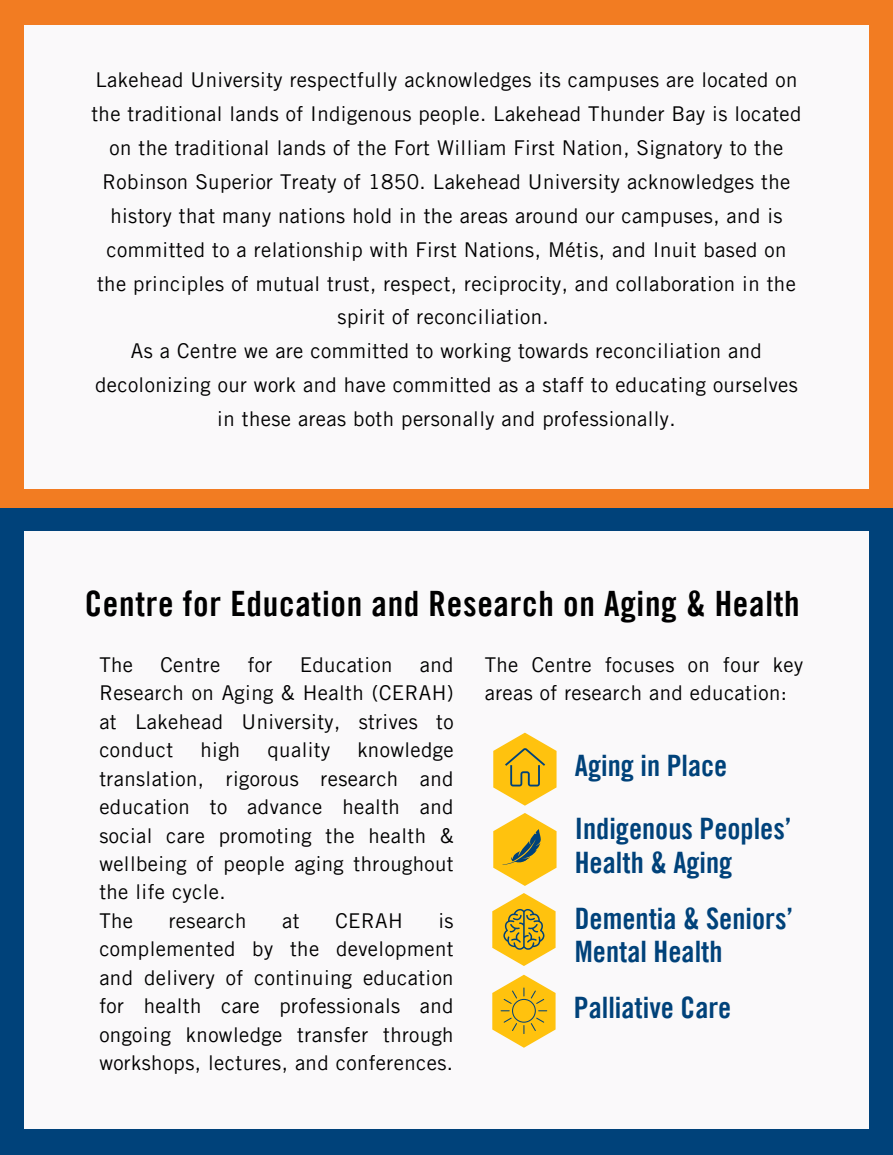
<style>
.page{position:relative;width:893px;height:1155px;background:#fff}
.page>*{position:absolute;margin:0;border:0;box-sizing:border-box;transform-origin:0 0}
.t1{font:34.95px "Trade Gothic LT Pro Bd Cn 20";letter-spacing:.02em;color:#000}
.t2{font:29.55px/33.8px "Trade Gothic LT Pro Bd Cn 20";color:#00427a}
.t3{font:20.4px/28.5px "Trade Gothic LT Pro";letter-spacing:.02em;color:#000;text-align:justify}
</style>
<div class="page">
<div style="left:0;top:0;width:892px;height:1155px;background:#00427a"></div>
<div style="left:0;top:0;width:892px;height:508px;background:#f27c22"></div>
<div style="left:24px;top:26px;width:844px;height:463px;background:#faf9fa"></div>
<div style="left:24px;top:531px;width:844px;height:598px;background:#faf9fa"></div>
<svg style="left:492px;top:893px;width:63px;height:73px"></svg>
<svg style="left:493px;top:733px;width:63px;height:73px"></svg>
<svg style="left:492px;top:975px;width:63px;height:73px"></svg>
<svg style="left:493px;top:813px;width:63px;height:73px"></svg>
<p class="t3" style="left:91px;top:63px;width:711px;line-height:33.9px;text-align:center">Lakehead University respectfully acknowledges its campuses are located on the traditional lands of Indigenous people. Lakehead Thunder Bay is located on the traditional lands of the Fort William First Nation, Signatory to the Robinson Superior Treaty of 1850. Lakehead University acknowledges the history that many nations hold in the areas around our campuses, and is committed to a relationship with First Nations, Métis, and Inuit based on the principles of mutual trust, respect, reciprocity, and collaboration in the spirit of reconciliation.<br>As a Centre we are committed to working towards reconciliation and decolonizing our work and have committed as a staff to educating ourselves in these areas both personally and professionally.</p>
<h1 class="t1" style="left:85px;top:583px;width:716px">Centre for Education and Research on Aging &amp; Health</h1>
<p class="t3" style="left:99px;top:650px;width:35px">The</p>
<p class="t3" style="left:160px;top:650px;width:61px">Centre</p>
<p class="t3" style="left:248px;top:650px;width:26px">for</p>
<p class="t3" style="left:300px;top:650px;width:94px">Education</p>
<p class="t3" style="left:484px;top:650px;width:320px">The Centre focuses on four key areas of research and education:</p>
<p class="t3" style="left:99px;top:650px;width:356px;text-indent:320px">and Research on Aging &amp; Health (CERAH) at Lakehead University, strives to conduct</p>
<p class="t3" style="left:200px;top:736px;width:41px">high</p>
<p class="t3" style="left:267px;top:736px;width:64px">quality</p>
<p class="t3" style="left:99px;top:736px;width:356px;text-align:left;text-indent:258px">knowledge translation, rigorous research and education to advance health and social care promoting the health &amp; wellbeing of people aging throughout the life cycle.<br>The</p>
<h2 class="t2" style="left:575px;top:733px;width:218px;line-height:63.6px">Aging in Place<br>Indigenous Peoples’</h2>
<h2 class="t2" style="left:575px;top:846px;width:159px">Health &amp; Aging</h2>
<h2 class="t2" style="left:575px;top:901px;width:220px">Dementia &amp; Seniors’<br>Mental Health</h2>
<p class="t3" style="left:99px;top:906px;width:356px;text-indent:339px">is complemented by the development and delivery of continuing education for health care professionals and ongoing knowledge transfer through workshops, lectures, and conferences.</p>
<p class="t3" style="left:169px;top:906px;width:79px">research</p>
<p class="t3" style="left:282px;top:906px;width:19px">at</p>
<p class="t3" style="left:335px;top:906px;width:69px">CERAH</p>
<h2 class="t2" style="left:574px;top:990px;width:159px">Palliative Care</h2>
</div>
